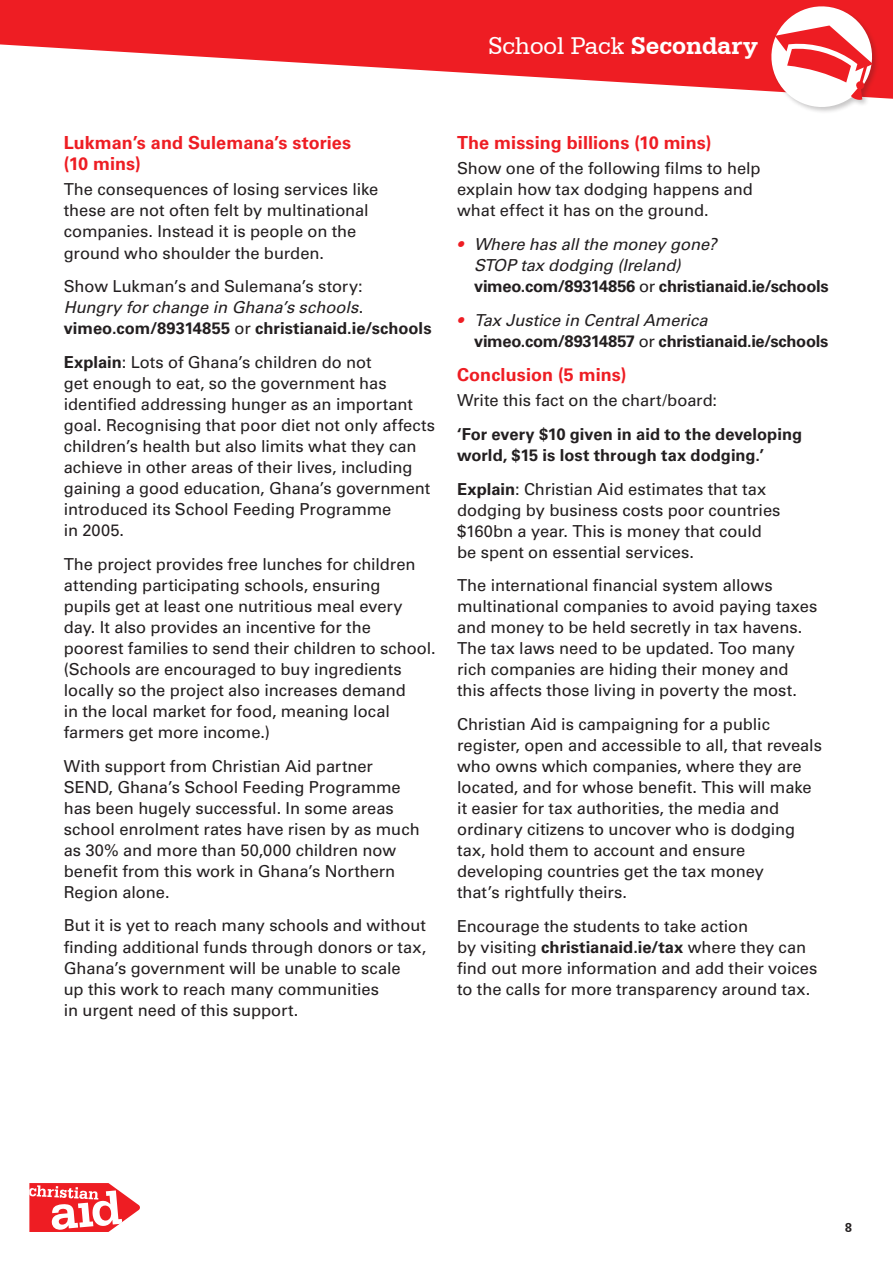
<style>
.page{position:relative;width:893px;height:1263px;background:#fff}
.page>*{position:absolute;margin:0;border:0;box-sizing:border-box;transform-origin:0 0}
.t1{font:25.5px "Serifa BT";color:#fff}
.t2{font:700 18px/21px "Univers CA";letter-spacing:.005em;color:#ee1d23}
.t3{font:16.5px/21px "Univers CA";letter-spacing:-.005em;color:#231f20}
.t4{font:700 16.5px/21px "Univers CA";color:#231f20}
.t5{font:italic 16.5px/21px "Univers CA";letter-spacing:-.005em;color:#231f20}
.t6{font:700 16.5px/21px "Univers CA";letter-spacing:-.02em;color:#231f20}
.t7{font:700 13.5px "Serifa BT";color:#231f20}
.s1{font-weight:700}
.s2{font-weight:400}
.s3{font-weight:400;font-style:italic}
.s4{color:#ee1d23}
.s5{font-weight:700;font-style:normal}
.s6{font-style:normal}
.s7{font-weight:400;font-style:italic;color:#ee1d23}
</style>
<div class="page">
<svg style="left:0;top:0;width:893px;height:99px;fill:#ee1d23"></svg>
<svg style="left:29px;top:1183px;width:111px;height:49px"></svg>
<svg style="left:765px;top:0;width:114px;height:112px"></svg>
<h1 class="t1" style="left:488px;top:31px;width:271px">School Pack <span class="s1">Secondary</span></h1>
<p class="t2" style="left:64px;top:133px;width:289px">Lukman’s and Sulemana’s stories (10 mins)</p>
<p class="t3" style="left:64px;top:179px;width:316px">The consequences of losing services like these are not often felt by multinational companies. Instead it is people on the ground who shoulder the burden.</p>
<p class="t4" style="left:64px;top:276px;width:369px"><span class="s2">Show Lukman’s and Sulemana’s story:<br></span><span class="s3">Hungry for change in Ghana’s schools</span><span class="s2">. </span>vimeo.com/89314855 <span class="s2">or</span> christianaid.ie/schools</p>
<p class="t3" style="left:64px;top:352px;width:373px"><span class="s1">Explain</span>: Lots of Ghana’s children do not<br>get enough to eat, so the government has identified addressing hunger as an important goal. Recognising that poor diet not only affects children’s health but also limits what they can achieve in other areas of their lives, including gaining a good education, Ghana’s government introduced its School Feeding Programme<br>in 2005.</p>
<p class="t3" style="left:64px;top:554px;width:374px">The project provides free lunches for children attending participating schools, ensuring<br>pupils get at least one nutritious meal every day. It also provides an incentive for the<br>poorest families to send their children to school. (Schools are encouraged to buy ingredients locally so the project also increases demand<br>in the local market for food, meaning local farmers get more income.)</p>
<p class="t3" style="left:64px;top:755px;width:357px">With support from Christian Aid partner SEND, Ghana’s School Feeding Programme has been hugely successful. In some areas school enrolment rates have risen by as much as 30% and more than 50,000 children now benefit from this work in Ghana’s Northern Region alone.</p>
<p class="t3" style="left:64px;top:915px;width:364px">But it is yet to reach many schools and without finding additional funds through donors or tax, Ghana’s government will be unable to scale<br>up this work to reach many communities<br>in urgent need of this support.</p>
<p class="t2" style="left:457px;top:133px;width:256px">The missing billions (10 mins)</p>
<p class="t3" style="left:457px;top:158px;width:305px">Show one of the following films to help explain how tax dodging happens and what effect it has on the ground.</p>
<p class="t5" style="left:474px;top:234px;width:356px;text-indent:-17px"><span class="s4">•</span> Where has all the money gone?<br>STOP tax dodging (Ireland) <span class="s5">vimeo.com/89314856</span> <span class="s6">or</span> <span class="s5">christianaid.ie/schools</span></p>
<p class="t6" style="left:474px;top:310px;width:356px;text-indent:-17px"><span class="s7">•</span> <span class="s3">Tax Justice in Central America </span>vimeo.com/89314857 <span class="s2">or</span> christianaid.ie/schools</p>
<p class="t2" style="left:457px;top:364px;width:171px">Conclusion (5 mins)</p>
<p class="t3" style="left:457px;top:390px;width:262px">Write this fact on the chart/board:</p>
<p class="t4" style="left:457px;top:424px;width:346px">‘For every $10 given in aid to the developing world, $15 is lost through tax dodging.’</p>
<p class="t3" style="left:457px;top:478px;width:325px"><span class="s1">Explain</span>: Christian Aid estimates that tax dodging by business costs poor countries $160bn a year. This is money that could be spent on essential services.</p>
<p class="t3" style="left:457px;top:575px;width:362px">The international financial system allows multinational companies to avoid paying taxes and money to be held secretly in tax havens.<br>The tax laws need to be updated. Too many rich companies are hiding their money and this affects those living in poverty the most.</p>
<p class="t3" style="left:457px;top:714px;width:366px">Christian Aid is campaigning for a public register, open and accessible to all, that reveals who owns which companies, where they are located, and for whose benefit. This will make it easier for tax authorities, the media and ordinary citizens to uncover who is dodging tax, hold them to account and ensure developing countries get the tax money<br>that’s rightfully theirs.</p>
<p class="t3" style="left:457px;top:916px;width:362px">Encourage the students to take action<br>by visiting <span class="s1">christianaid.ie/tax</span> where they can find out more information and add their voices to the calls for more transparency around tax.</p>
<p class="t7" style="left:845px;top:1219px;width:9px">8</p>
</div>
